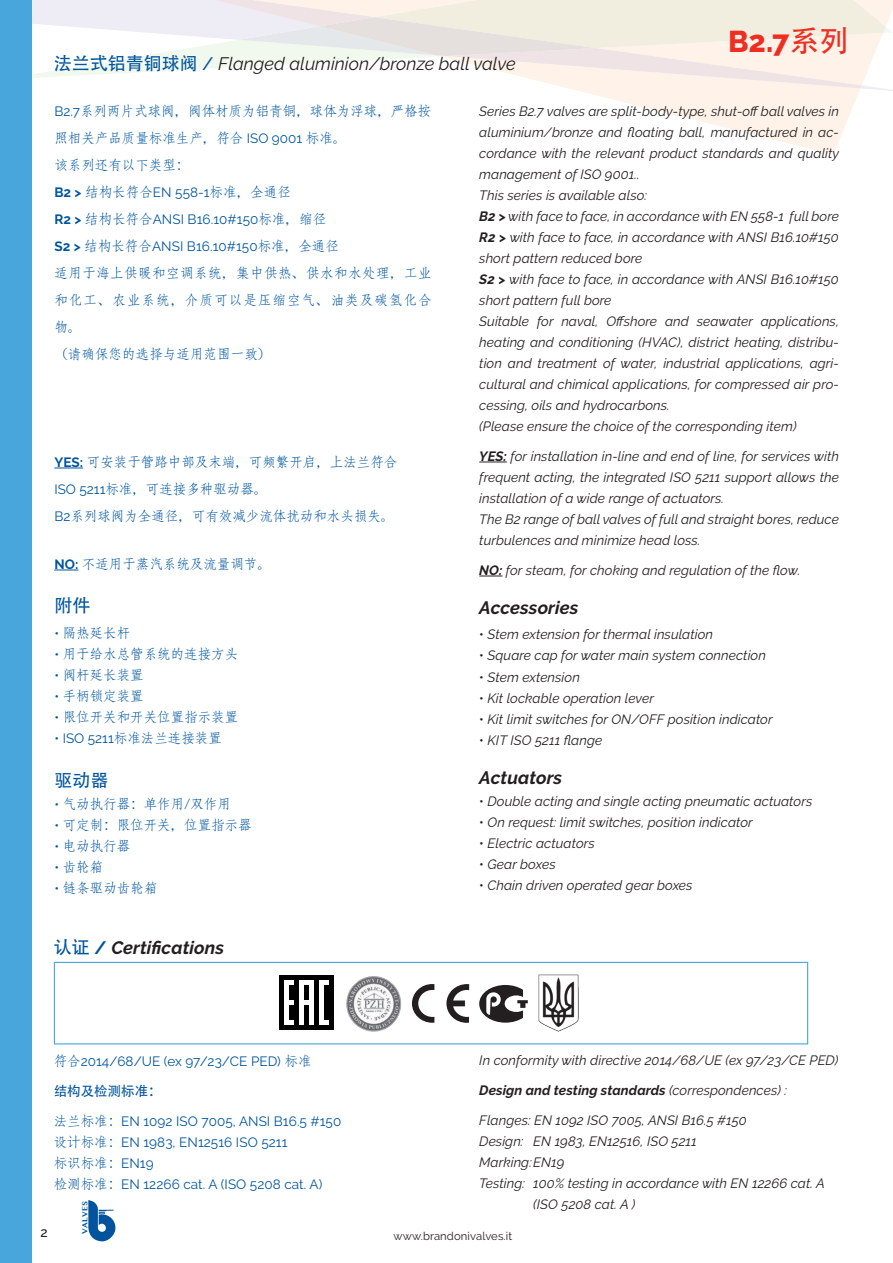
<style>
.page{position:relative;width:893px;height:1263px;background:#fff}
.page>*{position:absolute;margin:0;border:0;box-sizing:border-box;transform-origin:0 0}
.t1{font:800 30px "Raleway";color:#ee2e22}
.t2{font:italic 18px "Raleway";color:#231f20}
.t3{font:italic 700 18px "Raleway";letter-spacing:.005em;color:#231f20}
.t4{font:18px "Adobe Heiti Std";color:#01559d}
.t5{font:italic 13.5px/21px "Raleway";letter-spacing:.005em;color:#231f20;text-align:justify}
.t6{font:13.5px/27px "Adobe Fangsong Std";color:#01559d}
.t7{font:13.5px "Raleway";letter-spacing:.005em;color:#01559d}
.t8{font:italic 700 13.5px "Raleway";letter-spacing:.005em;color:#231f20}
.t9{font:13.5px "Adobe Heiti Std";color:#01559d}
.t10{font:500 13.5px "Raleway";color:#231f20}
.t11{font:11.25px "Raleway";letter-spacing:.01em;color:#231f20}
.t12{font:700 7.8px "Lao MN";color:#01549b}
.s1{font-family:"Adobe Heiti Std";font-style:normal;color:#01559d}
.s2{font-weight:500;font-style:normal;color:#01559d}
.s3{font-family:"Adobe Heiti Std";font-weight:400}
.s4{font-family:"Raleway"}
.s5{font-family:"Raleway";font-weight:700}
.s6{font-weight:700}
.s7{font-family:"Adobe Fangsong Std"}
.s8{font-family:"Adobe Heiti Std";font-weight:400;font-style:normal;color:#01559d}
.s9{font-style:normal;color:#01559d}
.s10{font-style:normal}
.s11{font-weight:400}
</style>
<div class="page">
<svg style="left:584px;top:92px;width:275px;height:62px;fill:#fef3eb"></svg>
<svg style="left:32px;top:0;width:861px;height:92px"></svg>
<svg style="left:165px;top:0;width:697px;height:88px"></svg>
<svg style="left:239px;top:0;width:647px;height:56px;background:#f1ece3"></svg>
<svg style="left:88px;top:1200px;width:27px;height:41px"></svg>
<div style="left:0;top:0;width:32px;height:1263px;background:#48a6dc"></div>
<div style="left:54px;top:962px;width:754px;height:82px;border:1px solid #48a6dc"></div>
<img style="left:279px;top:975px;width:54px;height:54px">
<svg style="left:446px;top:984px;width:23px;height:39px"></svg>
<svg style="left:412px;top:984px;width:22px;height:39px"></svg>
<svg style="left:479px;top:985px;width:49px;height:38px"></svg>
<img style="left:346px;top:976px;width:56px;height:55px">
<svg style="left:54px;top:468px;width:29px;height:1px"></svg>
<svg style="left:54px;top:570px;width:24px;height:1px"></svg>
<svg style="left:479px;top:462px;width:28px;height:1px"></svg>
<svg style="left:479px;top:576px;width:23px;height:1px"></svg>
<img style="left:538px;top:975px;width:40px;height:56px">
<p class="t2" style="left:54px;top:54px;width:464px"><span class="s1">法兰式铝青铜球阀</span> <span class="s2">/</span> Flanged aluminion/bronze ball valve</p>
<p class="t1" style="left:728px;top:25px;width:123px">B2.7<span class="s3">系列</span></p>
<p class="t6" style="left:54px;top:98px;width:379px"><span class="s4">B2.7</span>系列两片式球阀，阀体材质为铝青铜，球体为浮球，严格按照相关产品质量标准生产，符合 <span class="s4">ISO 9001</span> 标准。</p>
<p class="t6" style="left:54px;top:152px;width:136px">该系列还有以下类型：</p>
<p class="t6" style="left:54px;top:179px;width:238px"><span class="s5">B2 &gt;</span> 结构长符合<span class="s4">EN 558-1</span>标准，全通径</p>
<p class="t7" style="left:54px;top:211px;width:273px"><span class="s6">R2 &gt;</span> <span class="s7">结构长符合</span>ANSI B16.10#150<span class="s7">标准，缩径</span></p>
<p class="t7" style="left:54px;top:238px;width:286px"><span class="s6">S2 &gt;</span> <span class="s7">结构长符合</span>ANSI B16.10#150<span class="s7">标准，全通径</span></p>
<p class="t6" style="left:54px;top:260px;width:379px;text-align:justify">适用于海上供暖和空调系统，集中供热、供水和水处理，工业和化工、农业系统，介质可以是压缩空气、油类及碳氢化合物。</p>
<p class="t6" style="left:54px;top:341px;width:219px">（请确保您的选择与适用范围一致）</p>
<p class="t6" style="left:54px;top:449px;width:345px"><span class="s5">YES:</span> 可安装于管路中部及末端，可频繁开启，上法兰符合</p>
<p class="t6" style="left:54px;top:476px;width:215px"><span class="s4">ISO 5211</span>标准，可连接多种驱动器。</p>
<p class="t6" style="left:54px;top:503px;width:342px"><span class="s4">B2</span>系列球阀为全通径，可有效减少流体扰动和水头损失。</p>
<p class="t6" style="left:54px;top:551px;width:218px"><span class="s5">NO:</span> 不适用于蒸汽系统及流量调节。</p>
<p class="t4" style="left:54px;top:595px;width:38px">附件</p>
<p class="t6" style="left:54px;top:620px;width:77px"><span class="s4">•●</span> 隔热延长杆</p>
<p class="t6" style="left:54px;top:641px;width:185px"><span class="s4">•●</span> 用于给水总管系统的连接方头</p>
<p class="t6" style="left:54px;top:662px;width:91px"><span class="s4">•●</span> 阀杆延长装置</p>
<p class="t6" style="left:54px;top:683px;width:91px"><span class="s4">•●</span> 手柄锁定装置</p>
<p class="t6" style="left:54px;top:704px;width:185px"><span class="s4">•●</span> 限位开关和开关位置指示装置</p>
<p class="t7" style="left:54px;top:730px;width:169px">•● ISO 5211<span class="s7">标准法兰连接装置</span></p>
<p class="t4" style="left:54px;top:769px;width:56px">驱动器</p>
<p class="t6" style="left:54px;top:791px;width:178px"><span class="s4">•</span> 气动执行器：单作用/双作用</p>
<p class="t6" style="left:54px;top:812px;width:199px"><span class="s4">•</span> 可定制：限位开关，位置指示器</p>
<p class="t6" style="left:54px;top:833px;width:77px"><span class="s4">•</span> 电动执行器</p>
<p class="t6" style="left:54px;top:854px;width:50px"><span class="s4">•</span> 齿轮箱</p>
<p class="t6" style="left:54px;top:875px;width:105px"><span class="s4">•</span> 链条驱动齿轮箱</p>
<p class="t3" style="left:54px;top:937px;width:172px"><span class="s8">认证</span> <span class="s9">/</span> Certifications</p>
<p class="t5" style="left:479px;top:101px;width:361px">Series B2.7 valves are split-body-type, shut-off ball valves in aluminium/bronze and floating ball, manufactured in ac&shy;cordance with the relevant product standards and quality management of ISO 9001..</p>
<p class="t5" style="left:479px;top:185px;width:169px">This series is available also:</p>
<p class="t5" style="left:479px;top:206px;width:361px"><span class="s6">B2 &gt;</span> with face to face, in accordance with EN 558-1 full bore</p>
<p class="t5" style="left:479px;top:227px;width:361px"><span class="s6">R2 &gt;</span> with face to face, in accordance with ANSI B16.10#150 short pattern reduced bore</p>
<p class="t5" style="left:479px;top:269px;width:361px"><span class="s6">S2 &gt;</span> with face to face, in accordance with ANSI B16.10#150 short pattern full bore</p>
<p class="t5" style="left:479px;top:311px;width:361px">Suitable for naval, Offshore and seawater applications, heating and conditioning (HVAC), district heating, distribu&shy;tion and treatment of water, industrial applications, agri&shy;cultural and chimical applications, for compressed air pro&shy;cessing, oils and hydrocarbons.</p>
<p class="t5" style="left:479px;top:416px;width:319px">(Please ensure the choice of the corresponding item)</p>
<p class="t5" style="left:479px;top:446px;width:361px"><span class="s6">YES:</span> for installation in-line and end of line, for services with frequent acting, the integrated ISO 5211 support allows the installation of a wide range of actuators.</p>
<p class="t5" style="left:479px;top:509px;width:361px">The B2 range of ball valves of full and straight bores, reduce turbulences and minimize head loss.</p>
<p class="t5" style="left:479px;top:560px;width:323px"><span class="s6">NO:</span> for steam, for choking and regulation of the flow.</p>
<p class="t3" style="left:479px;top:597px;width:101px">Accessories</p>
<p class="t5" style="left:479px;top:624px;width:235px"><span class="s10">•</span>● Stem extension for thermal insulation</p>
<p class="t5" style="left:479px;top:645px;width:288px"><span class="s10">•</span>● Square cap for water main system connection</p>
<p class="t5" style="left:479px;top:666px;width:102px"><span class="s10">•</span>● Stem extension</p>
<p class="t5" style="left:479px;top:687px;width:176px"><span class="s10">•</span>● Kit lockable operation lever</p>
<p class="t5" style="left:479px;top:708px;width:295px"><span class="s10">•</span>● Kit limit switches for ON/OFF position indicator</p>
<p class="t5" style="left:479px;top:729px;width:124px"><span class="s10">•</span>● KIT ISO 5211 flange</p>
<p class="t3" style="left:479px;top:767px;width:84px">Actuators</p>
<p class="t5" style="left:479px;top:791px;width:335px"><span class="s10">•</span>● Double acting and single acting pneumatic actuators</p>
<p class="t5" style="left:479px;top:812px;width:275px"><span class="s10">•</span>● On request: limit switches, position indicator</p>
<p class="t5" style="left:479px;top:833px;width:117px"><span class="s10">•</span>● Electric actuators</p>
<p class="t5" style="left:479px;top:854px;width:78px"><span class="s10">•</span>● Gear boxes</p>
<p class="t5" style="left:479px;top:875px;width:215px"><span class="s10">•</span>● Chain driven operated gear boxes</p>
<p class="t7" style="left:54px;top:1053px;width:259px"><span class="s7">符合</span>2014/68/UE (ex 97/23/CE PED) <span class="s7">标准</span></p>
<p class="t9" style="left:54px;top:1083px;width:110px">结构及检测标准：</p>
<p class="t7" style="left:54px;top:1113px;width:289px"><span class="s7">法兰标准：</span>EN 1092 ISO 7005, ANSI B16.5 #150</p>
<p class="t7" style="left:54px;top:1134px;width:235px"><span class="s7">设计标准：</span>EN 1983, EN12516 ISO 5211</p>
<p class="t6" style="left:54px;top:1150px;width:102px">标识标准：<span class="s4">EN19</span></p>
<p class="t7" style="left:54px;top:1176px;width:270px"><span class="s7">检测标准：</span>EN 12266 cat. A (ISO 5208 cat. A)</p>
<p class="t10" style="left:40px;top:1225px;width:9px">2</p>
<p class="t12" style="left:80px;top:1233px;width:34px;rotate:-90deg">VALVES</p>
<p class="t5" style="left:479px;top:1050px;width:361px">In conformity with directive 2014/68/UE (ex 97/23/CE PED)</p>
<p class="t8" style="left:479px;top:1082px;width:309px">Design and testing standards <span class="s11">(correspondences) :</span></p>
<p class="t5" style="left:479px;top:1110px;width:269px">Flanges: EN 1092 ISO 7005, ANSI B16.5 #150</p>
<p class="t5" style="left:479px;top:1131px;width:219px">Design: EN 1983, EN12516, ISO 5211</p>
<p class="t5" style="left:479px;top:1152px;width:87px">Marking:EN19</p>
<p class="t5" style="left:479px;top:1173px;width:347px">Testing: 100% testing in accordance with EN 12266 cat. A</p>
<p class="t5" style="left:533px;top:1194px;width:104px">(ISO 5208 cat. A )</p>
<p class="t11" style="left:394px;top:1229px;width:120px">www.brandonivalves.it</p>
</div>
